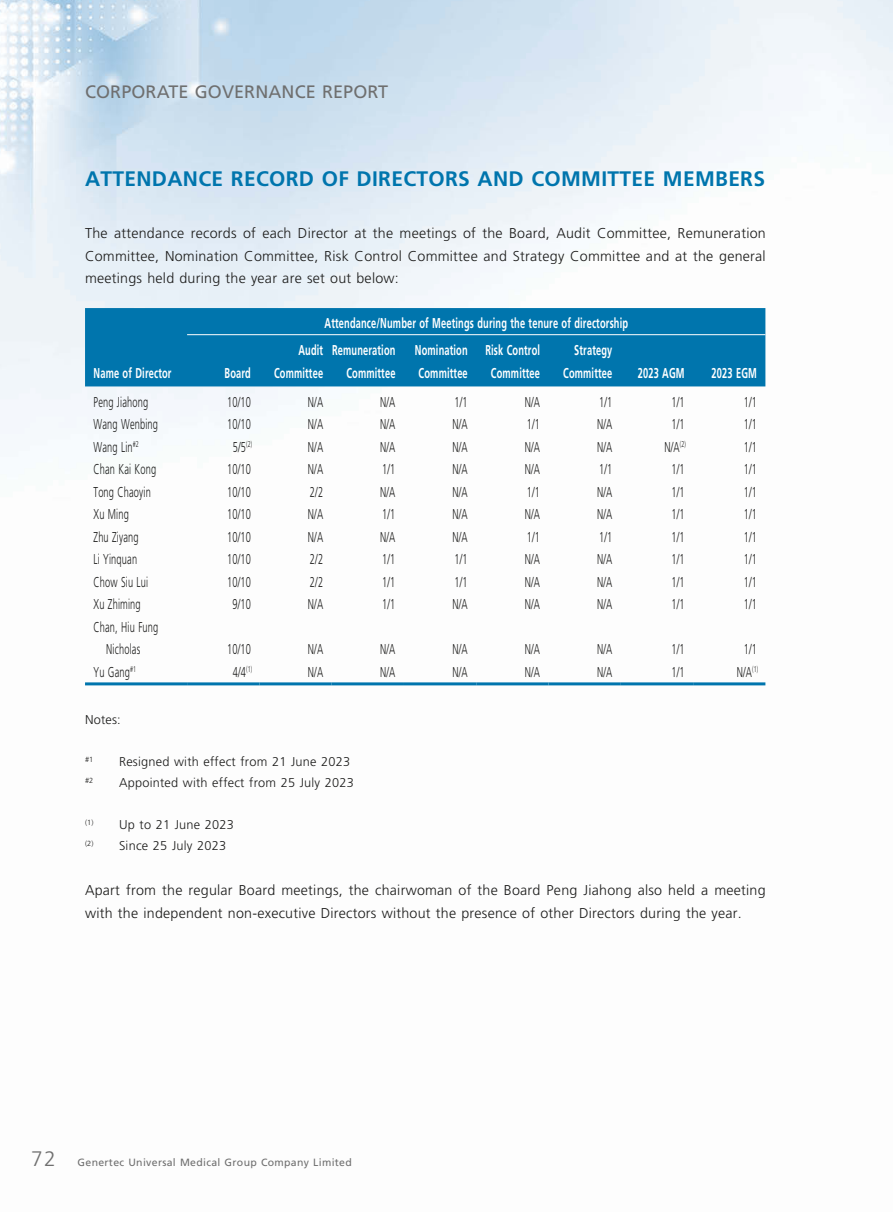
<style>
.page{position:relative;width:893px;height:1212px;background:#fff}
.page>*{position:absolute;margin:0;border:0;box-sizing:border-box;transform-origin:0 0}
.t1{font:700 21px "Frutiger LT Std";letter-spacing:.015em;color:#0075ad}
.t2{font:18px "Frutiger LT Std";letter-spacing:.005em;color:#6f6f6f}
.t3{font:300 14.25px/22.5px "Frutiger LT Std";letter-spacing:.015em;color:#1c1c1b;text-align:center;scale:.65 1}
.t4{font:300 14.25px/22.5px "Frutiger LT Std";letter-spacing:.015em;color:#1c1c1b;text-align:justify}
.t5{font:700 14.25px/22.5px "Frutiger LT Std";letter-spacing:.015em;color:#fff;text-align:right;scale:.65 1}
.t6{font:300 12.75px/21px "Frutiger LT Std";letter-spacing:.015em;color:#1c1c1b}
.t7{font:10.5px "Frutiger LT Std";letter-spacing:.03em;color:#6f6f6f}
.t8{font:300 7.5px "Frutiger LT Std";color:#1c1c1b}
.s1{font-weight:300;font-size:21px}
</style>
<div class="page">
<img style="left:0;top:0;width:893px;height:686px">
<div style="left:85px;top:308px;width:680px;height:78px;background:#0075ad"></div>
<hr style="left:187px;top:334px;width:578px;height:1px;background:#fff">
<hr style="left:85px;top:682px;width:102px;height:3px;background:#0075ad">
<hr style="left:187px;top:682px;width:72px;height:3px;background:#0075ad">
<hr style="left:259px;top:682px;width:73px;height:3px;background:#0075ad">
<hr style="left:332px;top:682px;width:72px;height:3px;background:#0075ad">
<hr style="left:404px;top:682px;width:72px;height:3px;background:#0075ad">
<hr style="left:476px;top:682px;width:73px;height:3px;background:#0075ad">
<hr style="left:549px;top:682px;width:72px;height:3px;background:#0075ad">
<hr style="left:621px;top:682px;width:72px;height:3px;background:#0075ad">
<hr style="left:693px;top:682px;width:72px;height:3px;background:#0075ad">
<p class="t2" style="left:85px;top:81px;width:305px">CORPORATE GOVERNANCE REPORT</p>
<h1 class="t1" style="left:85px;top:166px;width:682px">ATTENDANCE RECORD OF DIRECTORS AND COMMITTEE MEMBERS</h1>
<p class="t4" style="left:85px;top:222px;width:682px">The attendance records of each Director at the meetings of the Board, Audit Committee, Remuneration Committee, Nomination Committee, Risk Control Committee and Strategy Committee and at the general meetings held during the year are set out below:</p>
<p class="t5" style="left:325px;top:312px;width:469px">Attendance/Number of Meetings during the tenure of directorship</p>
<p class="t5" style="left:94px;top:361px;width:122px">Name of Director</p>
<p class="t5" style="left:225px;top:361px;width:42px">Board</p>
<p class="t5" style="left:274px;top:339px;width:77px">Audit<br>Committee</p>
<p class="t5" style="left:332px;top:339px;width:99px">Remuneration<br>Committee</p>
<p class="t5" style="left:415px;top:339px;width:83px;text-align:left">Nomination<br>Committee</p>
<p class="t5" style="left:485px;top:339px;width:86px;text-align:center">Risk Control<br>Committee</p>
<p class="t5" style="left:563px;top:339px;width:77px">Strategy<br>Committee</p>
<p class="t5" style="left:638px;top:361px;width:74px">2023 AGM</p>
<p class="t5" style="left:712px;top:361px;width:71px">2023 EGM</p>
<p class="t3" style="left:94px;top:391px;width:86px">Peng Jiahong</p>
<p class="t3" style="left:227px;top:391px;width:38px">10/10</p>
<p class="t3" style="left:308px;top:391px;width:25px">N/A</p>
<p class="t3" style="left:380px;top:391px;width:25px">N/A</p>
<p class="t3" style="left:455px;top:391px;width:22px">1/1</p>
<p class="t3" style="left:525px;top:391px;width:25px">N/A</p>
<p class="t3" style="left:599px;top:391px;width:22px">1/1</p>
<p class="t3" style="left:671px;top:391px;width:22px">1/1</p>
<p class="t3" style="left:744px;top:391px;width:22px">1/1</p>
<p class="t3" style="left:94px;top:413px;width:101px">Wang Wenbing</p>
<p class="t3" style="left:227px;top:413px;width:38px">10/10</p>
<p class="t3" style="left:308px;top:413px;width:25px">N/A</p>
<p class="t3" style="left:380px;top:413px;width:25px">N/A</p>
<p class="t3" style="left:452px;top:413px;width:25px">N/A</p>
<p class="t3" style="left:527px;top:413px;width:22px">1/1</p>
<p class="t3" style="left:597px;top:413px;width:25px">N/A</p>
<p class="t3" style="left:671px;top:413px;width:22px">1/1</p>
<p class="t3" style="left:744px;top:413px;width:22px">1/1</p>
<p class="t3" style="left:94px;top:436px;width:71px">Wang Lin<sup>#2</sup></p>
<p class="t3" style="left:233px;top:436px;width:32px">5/5<sup>(2)</sup></p>
<p class="t3" style="left:308px;top:436px;width:25px">N/A</p>
<p class="t3" style="left:380px;top:436px;width:25px">N/A</p>
<p class="t3" style="left:452px;top:436px;width:25px">N/A</p>
<p class="t3" style="left:525px;top:436px;width:25px">N/A</p>
<p class="t3" style="left:597px;top:436px;width:25px">N/A</p>
<p class="t3" style="left:664px;top:436px;width:35px">N/A<sup>(2)</sup></p>
<p class="t3" style="left:744px;top:436px;width:22px">1/1</p>
<p class="t3" style="left:94px;top:458px;width:98px">Chan Kai Kong</p>
<p class="t3" style="left:227px;top:458px;width:38px">10/10</p>
<p class="t3" style="left:308px;top:458px;width:25px">N/A</p>
<p class="t3" style="left:382px;top:458px;width:22px">1/1</p>
<p class="t3" style="left:452px;top:458px;width:25px">N/A</p>
<p class="t3" style="left:525px;top:458px;width:25px">N/A</p>
<p class="t3" style="left:599px;top:458px;width:22px">1/1</p>
<p class="t3" style="left:671px;top:458px;width:22px">1/1</p>
<p class="t3" style="left:744px;top:458px;width:22px">1/1</p>
<p class="t3" style="left:94px;top:481px;width:90px">Tong Chaoyin</p>
<p class="t3" style="left:227px;top:481px;width:38px">10/10</p>
<p class="t3" style="left:310px;top:481px;width:22px">2/2</p>
<p class="t3" style="left:380px;top:481px;width:25px">N/A</p>
<p class="t3" style="left:452px;top:481px;width:25px">N/A</p>
<p class="t3" style="left:527px;top:481px;width:22px">1/1</p>
<p class="t3" style="left:597px;top:481px;width:25px">N/A</p>
<p class="t3" style="left:671px;top:481px;width:22px">1/1</p>
<p class="t3" style="left:744px;top:481px;width:22px">1/1</p>
<p class="t3" style="left:94px;top:503px;width:56px">Xu Ming</p>
<p class="t3" style="left:227px;top:503px;width:38px">10/10</p>
<p class="t3" style="left:308px;top:503px;width:25px">N/A</p>
<p class="t3" style="left:382px;top:503px;width:22px">1/1</p>
<p class="t3" style="left:452px;top:503px;width:25px">N/A</p>
<p class="t3" style="left:525px;top:503px;width:25px">N/A</p>
<p class="t3" style="left:597px;top:503px;width:25px">N/A</p>
<p class="t3" style="left:671px;top:503px;width:22px">1/1</p>
<p class="t3" style="left:744px;top:503px;width:22px">1/1</p>
<p class="t3" style="left:94px;top:526px;width:71px">Zhu Ziyang</p>
<p class="t3" style="left:227px;top:526px;width:38px">10/10</p>
<p class="t3" style="left:308px;top:526px;width:25px">N/A</p>
<p class="t3" style="left:380px;top:526px;width:25px">N/A</p>
<p class="t3" style="left:452px;top:526px;width:25px">N/A</p>
<p class="t3" style="left:527px;top:526px;width:22px">1/1</p>
<p class="t3" style="left:599px;top:526px;width:22px">1/1</p>
<p class="t3" style="left:671px;top:526px;width:22px">1/1</p>
<p class="t3" style="left:744px;top:526px;width:22px">1/1</p>
<p class="t3" style="left:94px;top:548px;width:69px">Li Yinquan</p>
<p class="t3" style="left:227px;top:548px;width:38px">10/10</p>
<p class="t3" style="left:310px;top:548px;width:22px">2/2</p>
<p class="t3" style="left:382px;top:548px;width:22px">1/1</p>
<p class="t3" style="left:455px;top:548px;width:22px">1/1</p>
<p class="t3" style="left:525px;top:548px;width:25px">N/A</p>
<p class="t3" style="left:597px;top:548px;width:25px">N/A</p>
<p class="t3" style="left:671px;top:548px;width:22px">1/1</p>
<p class="t3" style="left:744px;top:548px;width:22px">1/1</p>
<p class="t3" style="left:94px;top:571px;width:86px">Chow Siu Lui</p>
<p class="t3" style="left:227px;top:571px;width:38px">10/10</p>
<p class="t3" style="left:310px;top:571px;width:22px">2/2</p>
<p class="t3" style="left:382px;top:571px;width:22px">1/1</p>
<p class="t3" style="left:455px;top:571px;width:22px">1/1</p>
<p class="t3" style="left:525px;top:571px;width:25px">N/A</p>
<p class="t3" style="left:597px;top:571px;width:25px">N/A</p>
<p class="t3" style="left:671px;top:571px;width:22px">1/1</p>
<p class="t3" style="left:744px;top:571px;width:22px">1/1</p>
<p class="t3" style="left:94px;top:593px;width:74px">Xu Zhiming</p>
<p class="t3" style="left:232px;top:593px;width:30px">9/10</p>
<p class="t3" style="left:308px;top:593px;width:25px">N/A</p>
<p class="t3" style="left:382px;top:593px;width:22px">1/1</p>
<p class="t3" style="left:452px;top:593px;width:25px">N/A</p>
<p class="t3" style="left:525px;top:593px;width:25px">N/A</p>
<p class="t3" style="left:597px;top:593px;width:25px">N/A</p>
<p class="t3" style="left:671px;top:593px;width:22px">1/1</p>
<p class="t3" style="left:744px;top:593px;width:22px">1/1</p>
<p class="t3" style="left:94px;top:616px;width:101px">Chan, Hiu Fung<br>Nicholas</p>
<p class="t3" style="left:227px;top:638px;width:38px">10/10</p>
<p class="t3" style="left:308px;top:638px;width:25px">N/A</p>
<p class="t3" style="left:380px;top:638px;width:25px">N/A</p>
<p class="t3" style="left:452px;top:638px;width:25px">N/A</p>
<p class="t3" style="left:525px;top:638px;width:25px">N/A</p>
<p class="t3" style="left:597px;top:638px;width:25px">N/A</p>
<p class="t3" style="left:671px;top:638px;width:22px">1/1</p>
<p class="t3" style="left:744px;top:638px;width:22px">1/1</p>
<p class="t3" style="left:94px;top:661px;width:67px">Yu Gang<sup>#1</sup></p>
<p class="t3" style="left:233px;top:661px;width:32px">4/4<sup>(1)</sup></p>
<p class="t3" style="left:308px;top:661px;width:25px">N/A</p>
<p class="t3" style="left:380px;top:661px;width:25px">N/A</p>
<p class="t3" style="left:452px;top:661px;width:25px">N/A</p>
<p class="t3" style="left:525px;top:661px;width:25px">N/A</p>
<p class="t3" style="left:597px;top:661px;width:25px">N/A</p>
<p class="t3" style="left:671px;top:661px;width:22px">1/1</p>
<p class="t3" style="left:737px;top:661px;width:35px">N/A<sup>(1)</sup></p>
<p class="t6" style="left:85px;top:709px;width:37px">Notes:</p>
<p class="t8" style="left:85px;top:755px;width:10px">#1</p>
<p class="t6" style="left:119px;top:751px;width:233px">Resigned with effect from 21 June 2023</p>
<p class="t8" style="left:85px;top:776px;width:10px">#2</p>
<p class="t6" style="left:119px;top:772px;width:236px">Appointed with effect from 25 July 2023</p>
<p class="t6" style="left:85px;top:814px;width:150px"><sup>(1)</sup> Up to 21 June 2023 <sup>(2)</sup> Since 25 July 2023</p>
<p class="t4" style="left:85px;top:879px;width:682px">Apart from the regular Board meetings, the chairwoman of the Board Peng Jiahong also held a meeting with the independent non-executive Directors without the presence of other Directors during the year.</p>
<p class="t7" style="left:31px;top:1156px;width:322px"><span class="s1">72</span> Genertec Universal Medical Group Company Limited</p>
</div>
